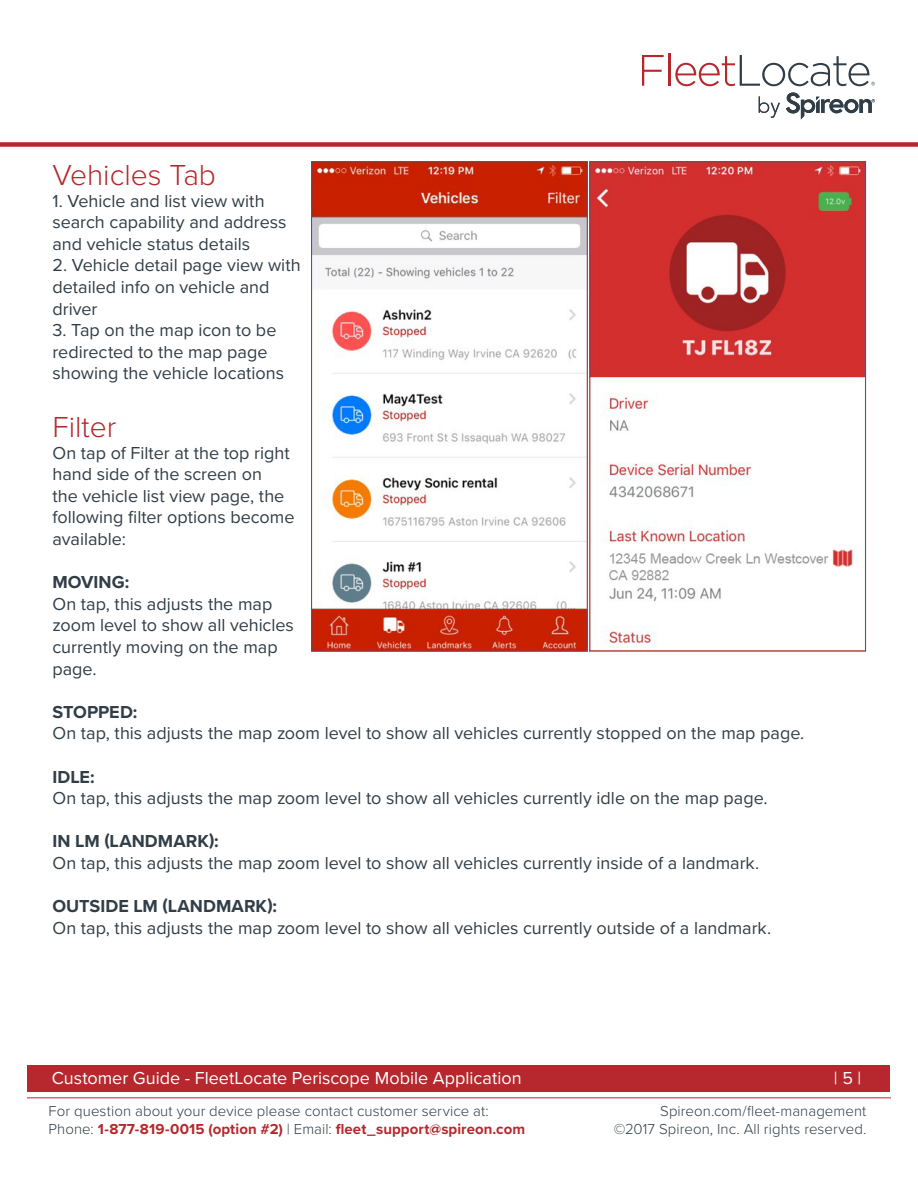
<style>
.page{position:relative;width:918px;height:1188px;background:#fff}
.page>*{position:absolute;margin:0;border:0;box-sizing:border-box;transform-origin:0 0}
.t1{font:300 30px "Proxima Nova";color:#b6282d}
.t2{font:18px/21.6px "Proxima Nova";color:#313e48}
.t3{font:700 18px "Proxima Nova";color:#313e48}
.t4{font:18px "Proxima Nova";color:#fff}
.t5{font:300 15px "Proxima Nova";letter-spacing:.005em;color:#313e48}
.t6{font:700 15px "Proxima Nova";letter-spacing:.005em;color:#b6282d}
.s1{font-weight:300;color:#313e48}
</style>
<div class="page">
<svg style="left:759px;top:97px;width:21px;height:21px"></svg>
<svg style="left:786px;top:92px;width:89px;height:27px"></svg>
<svg style="left:642px;top:55px;width:22px;height:31px"></svg>
<hr style="left:668px;top:54px;width:3px;height:32px;background:#b6282d">
<svg style="left:675px;top:55px;width:200px;height:31px"></svg>
<div style="left:0;top:142px;width:918px;height:5px;background:#b6282d"></div>
<hr style="left:27px;top:1098px;width:864px;height:1px;background:#b6282d">
<div style="left:28px;top:1065px;width:862px;height:27px;background:#b6282d"></div>
<img style="left:313px;top:163px;width:273px;height:486px">
<div style="left:311px;top:161px;width:277px;height:490px;border:1px solid #b6282d"></div>
<img style="left:592px;top:163px;width:272px;height:485px">
<div style="left:590px;top:161px;width:276px;height:490px;border:1px solid #b6282d"></div>
<p class="t1" style="left:52px;top:153px;width:165px">Vehicles Tab</p>
<p class="t2" style="left:52px;top:189px;width:236px">1. Vehicle and list view with search capability and address and vehicle status details</p>
<p class="t2" style="left:52px;top:254px;width:250px">2. Vehicle detail page view with detailed info on vehicle and driver</p>
<p class="t2" style="left:52px;top:319px;width:233px">3. Tap on the map icon to be redirected to the map page showing the vehicle locations</p>
<p class="t1" style="left:52px;top:405px;width:65px">Filter</p>
<p class="t2" style="left:52px;top:441px;width:244px">On tap of Filter at the top right hand side of the screen on<br>the vehicle list view page, the following filter options become available:</p>
<p class="t3" style="left:52px;top:569px;width:78px">MOVING:</p>
<p class="t2" style="left:52px;top:592px;width:243px">On tap, this adjusts the map zoom level to show all vehicles currently moving on the map page.</p>
<p class="t3" style="left:52px;top:698px;width:86px">STOPPED:</p>
<p class="t2" style="left:52px;top:722px;width:753px">On tap, this adjusts the map zoom level to show all vehicles currently stopped on the map page.</p>
<p class="t3" style="left:52px;top:763px;width:44px">IDLE:</p>
<p class="t2" style="left:52px;top:787px;width:717px">On tap, this adjusts the map zoom level to show all vehicles currently idle on the map page.</p>
<p class="t3" style="left:52px;top:828px;width:168px">IN LM (LANDMARK):</p>
<p class="t2" style="left:52px;top:851px;width:708px">On tap, this adjusts the map zoom level to show all vehicles currently inside of a landmark.</p>
<p class="t3" style="left:52px;top:893px;width:226px">OUTSIDE LM (LANDMARK):</p>
<p class="t2" style="left:52px;top:916px;width:720px">On tap, this adjusts the map zoom level to show all vehicles currently outside of a landmark.</p>
<p class="t4" style="left:52px;top:1065px;width:471px">Customer Guide - FleetLocate Periscope Mobile Application</p>
<p class="t4" style="left:834px;top:1065px;width:29px">| 5 |</p>
<p class="t5" style="left:49px;top:1100px;width:442px">For question about your device please contact customer service at:</p>
<p class="t5" style="left:660px;top:1100px;width:208px">Spireon.com/fleet-management</p>
<p class="t6" style="left:49px;top:1118px;width:478px"><span class="s1">Phone:</span> 1-877-819-0015 (option #2) <span class="s1">| Email:</span> fleet_support@spireon.com</p>
<p class="t5" style="left:614px;top:1118px;width:254px">©2017 Spireon, Inc. All rights reserved.</p>
</div>
